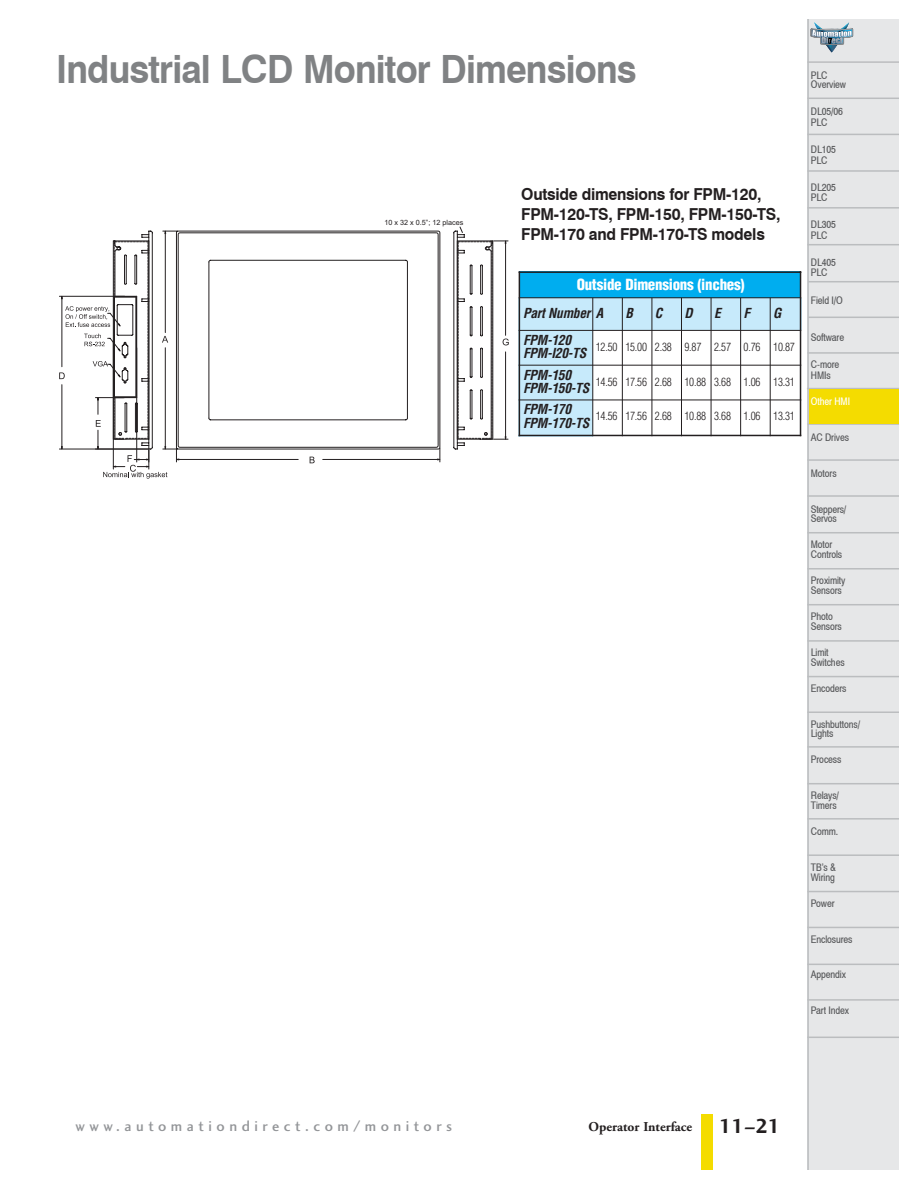
<style>
.page{position:relative;width:918px;height:1188px;background:#fff}
.page>*{position:absolute;margin:0;border:0;box-sizing:border-box;transform-origin:0 0}
.t1{font:700 39px "Swis 721 BT";letter-spacing:-.025em;color:#808284;scale:.93 1}
.t2{font:21px "Charlotte Sans Bold Plain";color:#231f20}
.t3{font:700 16.5px/19.8px "Swis 721 BT";letter-spacing:-.015em;color:#231f20;scale:.95 1}
.t4{font:15px "Charlotte Sans Medium Plain";letter-spacing:.305em;color:#939598}
.t5{font:900 condensed 15px "Helvetica";letter-spacing:-.02em;color:#fff}
.t6{font:italic 700 condensed 13.5px/13.5px "Helvetica";color:#231f20}
.t7{font:700 13.5px "Adobe Garamond";color:#231f20}
.t8{font:300 condensed 11.25px "Helvetica";letter-spacing:-.015em;color:#231f20}
.t9{font:10.5px/9.6px "Swiss 721 Narrow SWA";letter-spacing:-.01em;color:#58595b}
.t10{font:10.5px "Swiss 721 Narrow SWA";letter-spacing:-.01em;color:#fff}
.t11{font:7.2px "Arial";color:#231f20}
</style>
<div class="page">
<div style="left:701px;top:1114px;width:12px;height:56px;background:#f4dc00"></div>
<div style="left:807px;top:20px;width:91px;height:1150px;background:#e6e7e8"></div>
<svg style="left:811px;top:22px;width:42px;height:31px"></svg>
<hr style="left:807px;top:98px;width:91px;height:1px;background:#bbbdbf">
<hr style="left:807px;top:61px;width:91px;height:2px;background:#bbbdbf">
<hr style="left:807px;top:20px;width:2px;height:1150px;background:#bbbdbf">
<hr style="left:807px;top:134px;width:91px;height:1px;background:#bbbdbf">
<hr style="left:807px;top:170px;width:91px;height:2px;background:#bbbdbf">
<hr style="left:807px;top:207px;width:91px;height:2px;background:#bbbdbf">
<hr style="left:807px;top:244px;width:91px;height:1px;background:#bbbdbf">
<hr style="left:808px;top:281px;width:90px;height:1px;background:#bbbdbf">
<hr style="left:808px;top:317px;width:90px;height:1px;background:#bbbdbf">
<hr style="left:807px;top:352px;width:91px;height:2px;background:#bbbdbf">
<hr style="left:807px;top:388px;width:91px;height:1px;background:#bbbdbf">
<hr style="left:807px;top:423px;width:91px;height:2px;background:#bbbdbf">
<hr style="left:807px;top:459px;width:91px;height:2px;background:#bbbdbf">
<hr style="left:807px;top:495px;width:91px;height:2px;background:#bbbdbf">
<hr style="left:807px;top:532px;width:91px;height:1px;background:#bbbdbf">
<hr style="left:807px;top:568px;width:91px;height:2px;background:#bbbdbf">
<hr style="left:807px;top:604px;width:91px;height:1px;background:#bbbdbf">
<hr style="left:807px;top:640px;width:91px;height:2px;background:#bbbdbf">
<hr style="left:807px;top:676px;width:91px;height:1px;background:#bbbdbf">
<hr style="left:807px;top:711px;width:91px;height:2px;background:#bbbdbf">
<hr style="left:807px;top:746px;width:91px;height:2px;background:#bbbdbf">
<hr style="left:807px;top:783px;width:91px;height:1px;background:#bbbdbf">
<hr style="left:807px;top:818px;width:91px;height:2px;background:#bbbdbf">
<hr style="left:807px;top:854px;width:91px;height:2px;background:#bbbdbf">
<hr style="left:807px;top:891px;width:91px;height:1px;background:#bbbdbf">
<hr style="left:807px;top:927px;width:91px;height:1px;background:#bbbdbf">
<hr style="left:807px;top:964px;width:91px;height:1px;background:#bbbdbf">
<hr style="left:807px;top:999px;width:91px;height:2px;background:#bbbdbf">
<hr style="left:807px;top:1037px;width:91px;height:1px;background:#bbbdbf">
<div style="left:809px;top:389px;width:89px;height:35px;background:#f4dc00"></div>
<svg style="left:168px;top:440px;width:297px;height:23px"></svg>
<svg style="left:141px;top:226px;width:368px;height:214px"></svg>
<svg style="left:503px;top:339px;width:6px;height:6px"></svg>
<svg style="left:310px;top:457px;width:5px;height:6px"></svg>
<svg style="left:59px;top:240px;width:109px;height:239px"></svg>
<div style="left:519px;top:271px;width:282px;height:27px;background:#00adef"></div>
<div style="left:519px;top:298px;width:74px;height:32px;background:#c7eafb"></div>
<div style="left:593px;top:298px;width:29px;height:32px;background:#c7eafb"></div>
<div style="left:622px;top:298px;width:30px;height:32px;background:#c7eafb"></div>
<div style="left:652px;top:298px;width:29px;height:32px;background:#c7eafb"></div>
<div style="left:681px;top:298px;width:30px;height:32px;background:#c7eafb"></div>
<div style="left:711px;top:298px;width:30px;height:32px;background:#c7eafb"></div>
<div style="left:741px;top:298px;width:29px;height:32px;background:#c7eafb"></div>
<div style="left:770px;top:298px;width:31px;height:32px;background:#c7eafb"></div>
<div style="left:519px;top:330px;width:74px;height:35px;background:#c7eafb"></div>
<div style="left:519px;top:365px;width:74px;height:35px;background:#c7eafb"></div>
<div style="left:519px;top:400px;width:74px;height:36px;background:#c7eafb"></div>
<hr style="left:519px;top:271px;width:1px;height:165px;background:#231f20">
<hr style="left:593px;top:298px;width:1px;height:138px;background:#231f20">
<hr style="left:622px;top:298px;width:1px;height:138px;background:#231f20">
<hr style="left:652px;top:298px;width:1px;height:138px;background:#231f20">
<hr style="left:681px;top:298px;width:1px;height:138px;background:#231f20">
<hr style="left:711px;top:298px;width:1px;height:138px;background:#231f20">
<hr style="left:740px;top:298px;width:1px;height:138px;background:#231f20">
<hr style="left:770px;top:298px;width:1px;height:138px;background:#231f20">
<hr style="left:800px;top:271px;width:1px;height:165px;background:#231f20">
<hr style="left:519px;top:271px;width:282px;height:2px;background:#231f20">
<hr style="left:519px;top:298px;width:282px;height:1px;background:#231f20">
<hr style="left:519px;top:330px;width:282px;height:1px;background:#231f20">
<hr style="left:519px;top:365px;width:282px;height:1px;background:#231f20">
<hr style="left:519px;top:400px;width:282px;height:1px;background:#231f20">
<hr style="left:519px;top:435px;width:282px;height:1px;background:#231f20">
<h1 class="t1" style="left:56px;top:43px;width:626px">Industrial LCD Monitor Dimensions</h1>
<p class="t11" style="left:384px;top:218px;width:80px">10 x 32 x 0.5”; 12 places</p>
<h3 class="t3" style="left:521px;top:184px;width:274px">Outside dimensions for FPM-120,<br>FPM-120-TS, FPM-150, FPM-150-TS,<br>FPM-170 and FPM-170-TS models</h3>
<h3 class="t5" style="left:577px;top:278px;width:170px">Outside Dimensions (inches)</h3>
<p class="t6" style="left:523px;top:307px;width:82px">PartNumber A</p>
<p class="t6" style="left:625px;top:307px;width:12px">B</p>
<p class="t6" style="left:655px;top:307px;width:12px">C</p>
<p class="t6" style="left:684px;top:307px;width:12px">D</p>
<p class="t6" style="left:714px;top:307px;width:11px">E</p>
<p class="t6" style="left:744px;top:307px;width:11px">F</p>
<p class="t6" style="left:773px;top:307px;width:12px">G</p>
<p class="t6" style="left:523px;top:334px;width:67px">FPM-120<br>FPM-I20-TS</p>
<p class="t8" style="left:596px;top:342px;width:201px">12.50 15.00 2.38 9.87 2.57 0.76 10.87</p>
<p class="t6" style="left:523px;top:369px;width:70px">FPM-150<br>FPM-150-TS</p>
<p class="t8" style="left:596px;top:377px;width:201px">14.56 17.56 2.68 10.88 3.68 1.06 13.31</p>
<p class="t6" style="left:523px;top:404px;width:70px">FPM-170<br>FPM-170-TS</p>
<p class="t8" style="left:596px;top:412px;width:201px">14.56 17.56 2.68 10.88 3.68 1.06 13.31</p>
<p class="t9" style="left:811px;top:70px;width:37px">PLC<br>Overview</p>
<p class="t9" style="left:811px;top:106px;width:33px;line-height:10.5px">DL05/06<br>PLC</p>
<p class="t9" style="left:811px;top:144px;width:26px;line-height:10.5px">DL105<br>PLC</p>
<p class="t9" style="left:811px;top:182px;width:26px;line-height:10.5px">DL205<br>PLC</p>
<p class="t9" style="left:811px;top:219px;width:26px;line-height:10.5px">DL305<br>PLC</p>
<p class="t9" style="left:811px;top:257px;width:26px;line-height:10.5px">DL405<br>PLC</p>
<p class="t9" style="left:811px;top:295px;width:34px">Field I/O</p>
<p class="t9" style="left:811px;top:333px;width:35px">Software</p>
<p class="t9" style="left:811px;top:359px;width:30px;line-height:10.5px">C-more<br>HMIs</p>
<p class="t10" style="left:811px;top:395px;width:41px">Other HMI</p>
<p class="t9" style="left:811px;top:432px;width:40px">AC Drives</p>
<p class="t9" style="left:811px;top:468px;width:27px">Motors</p>
<p class="t9" style="left:811px;top:504px;width:37px">Steppers/<br>Servos</p>
<p class="t9" style="left:811px;top:540px;width:33px">Motor<br>Controls</p>
<p class="t9" style="left:811px;top:576px;width:36px">Proximity<br>Sensors</p>
<p class="t9" style="left:811px;top:611px;width:33px">Photo<br>Sensors</p>
<p class="t9" style="left:811px;top:647px;width:35px">Limit<br>Switches</p>
<p class="t9" style="left:811px;top:683px;width:37px">Encoders</p>
<p class="t9" style="left:811px;top:719px;width:51px">Pushbuttons/<br>Lights</p>
<p class="t9" style="left:811px;top:755px;width:32px">Process</p>
<p class="t9" style="left:811px;top:791px;width:30px">Relays/<br>Timers</p>
<p class="t9" style="left:811px;top:826px;width:29px">Comm.</p>
<p class="t9" style="left:811px;top:862px;width:27px">TB’s &amp;<br>Wiring</p>
<p class="t9" style="left:811px;top:898px;width:25px">Power</p>
<p class="t9" style="left:811px;top:934px;width:43px">Enclosures</p>
<p class="t9" style="left:811px;top:970px;width:37px">Appendix</p>
<p class="t9" style="left:811px;top:1006px;width:40px">Part Index</p>
<h3 class="t4" style="left:75px;top:1120px;width:378px">www.automationdirect.com/monitors</h3>
<p class="t7" style="left:589px;top:1121px;width:105px">Operator Interface</p>
<h2 class="t2" style="left:719px;top:1118px;width:63px">11–21</h2>
</div>
